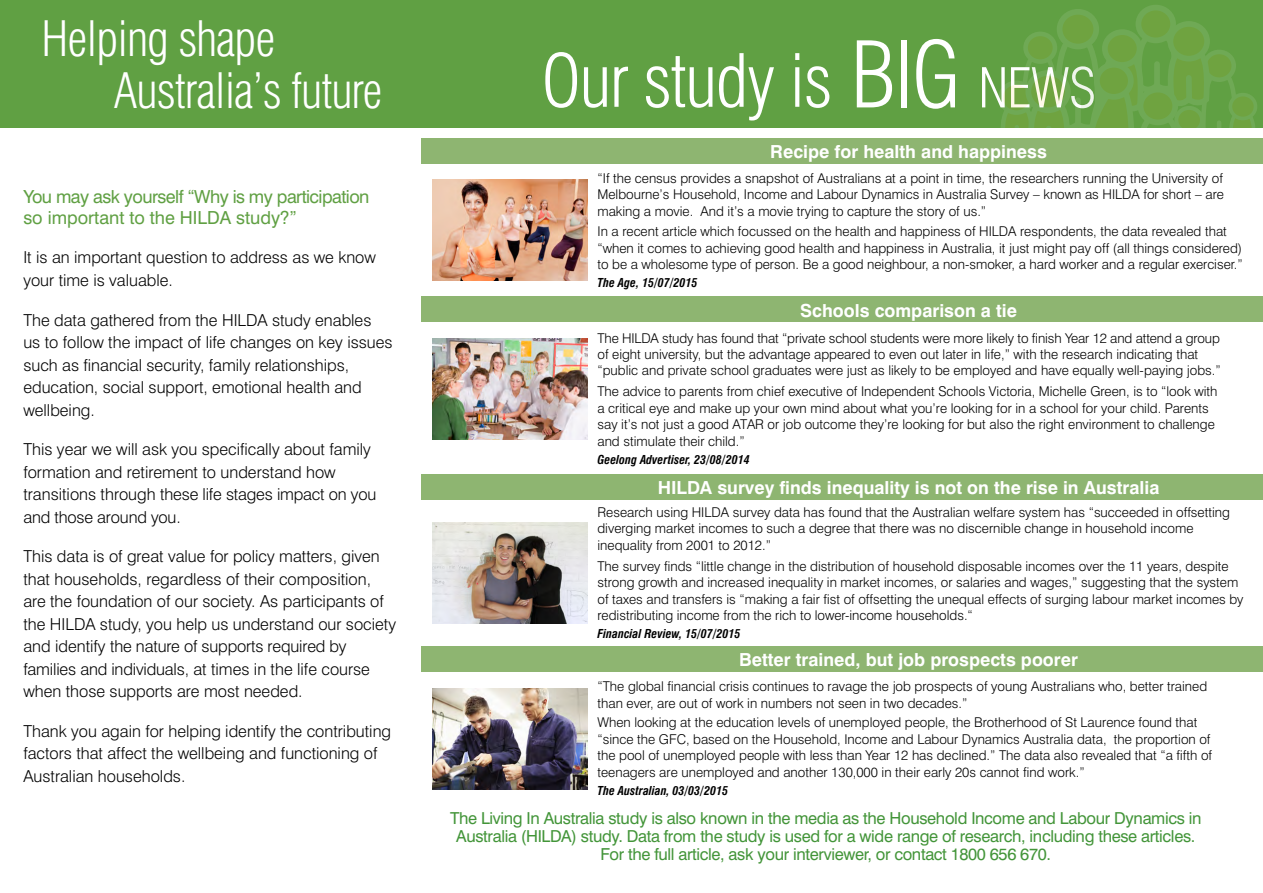
<style>
.page{position:relative;width:1263px;height:893px;background:#fff}
.page>*{position:absolute;margin:0;border:0;box-sizing:border-box;transform-origin:0 0}
.t1{font:300 condensed 72px "Swiss 721 BT";letter-spacing:-.02em;color:#fff}
.t2{font:300 condensed 48px/52.5px "Swiss 721 BT";letter-spacing:-.02em;color:#fff}
.t3{font:700 18px "Swiss 721 BT";color:#fff}
.t4{font:18px/21px "Swiss 721 BT";letter-spacing:-.03em;color:#60a043}
.t5{font:300 16.5px/22.5px "Swiss 721 BT";color:#000}
.t6{font:16.5px/18px "Swiss 721 BT";letter-spacing:-.02em;color:#439539;text-align:center}
.t7{font:300 13.5px/16.5px "Swiss 721 BT";color:#000}
.t8{font:italic 700 condensed 12px "Swiss 721 BT";color:#000}
.s1{font-size:90px}
.s2{font-size:54px}
</style>
<div class="page">
<div style="left:0;top:0;width:1263px;height:128px;background:#60a043"></div>
<div style="left:1023px;top:32px;width:34px;height:32px;border:5px solid #fff;border-radius:50%"></div>
<svg style="left:1138px;top:8px;width:35px;height:32px"></svg>
<div style="left:1135px;top:5px;width:41px;height:38px;border:6px solid #fff;border-radius:50%"></div>
<svg style="left:1059px;top:12px;width:37px;height:35px"></svg>
<div style="left:1057px;top:9px;width:42px;height:40px;border:6px solid #fff;border-radius:50%"></div>
<svg style="left:1170px;top:24px;width:37px;height:35px"></svg>
<div style="left:1167px;top:21px;width:43px;height:41px;border:6px solid #fff;border-radius:50%"></div>
<div style="left:1102px;top:29px;width:40px;height:39px;border:6px solid #fff;border-radius:50%"></div>
<svg style="left:998px;top:33px;width:259px;height:95px"></svg>
<div style="left:421px;top:138px;width:842px;height:26px;background:#8eb571"></div>
<div style="left:421px;top:297px;width:842px;height:25px;background:#8eb571"></div>
<div style="left:421px;top:474px;width:842px;height:26px;background:#8eb571"></div>
<div style="left:421px;top:646px;width:842px;height:26px;background:#8eb571"></div>
<img style="left:432px;top:522px;width:155px;height:101px">
<img style="left:432px;top:688px;width:155px;height:101px">
<img style="left:432px;top:339px;width:155px;height:101px">
<img style="left:432px;top:180px;width:155px;height:101px">
<h2 class="t2" style="left:113px;top:12px;width:271px;text-indent:-72px">Helping shape<br>Australia’s future</h2>
<h3 class="t4" style="left:23px;top:186px;width:348px">You may ask yourself “Why is my participation so important to the HILDA study?”</h3>
<p class="t5" style="left:23px;top:246px;width:354px">It is an important question to address as we know your time is valuable.</p>
<p class="t5" style="left:23px;top:308px;width:371px">The data gathered from the HILDA study enables<br>us to follow the impact of life changes on key issues such as financial security, family relationships, education, social support, emotional health and wellbeing.</p>
<p class="t5" style="left:23px;top:438px;width:354px">This year we will ask you specifically about family formation and retirement to understand how transitions through these life stages impact on you and those around you.</p>
<p class="t5" style="left:23px;top:545px;width:374px">This data is of great value for policy matters, given that households, regardless of their composition, are the foundation of our society. As participants of the HILDA study, you help us understand our society and identify the nature of supports required by families and individuals, at times in the life course when those supports are most needed.</p>
<p class="t5" style="left:23px;top:719px;width:369px">Thank you again for helping identify the contributing factors that affect the wellbeing and functioning of<br>Australian households.</p>
<h1 class="t1" style="left:541px;top:37px;width:556px">Our study is <span class="s1">BIG</span> <span class="s2">NEWS</span></h1>
<h3 class="t3" style="left:770px;top:141px;width:278px">Recipe for health and happiness</h3>
<p class="t7" style="left:597px;top:169px;width:628px;text-align:justify">“If the census provides a snapshot of Australians at a point in time, the researchers running the University of Melbourne’s Household, Income and Labour Dynamics in Australia Survey – known as HILDA for short – are making a movie. And it’s a movie trying to capture the story of us.”</p>
<p class="t7" style="left:597px;top:223px;width:647px">In a recent article which focussed on the health and happiness of HILDA respondents, the data revealed that “when it comes to achieving good health and happiness in Australia, it just might pay off (all things considered) to be a wholesome type of person. Be a good neighbour, a non-smoker, a hard worker and a regular exerciser.”</p>
<p class="t8" style="left:597px;top:276px;width:101px">The Age, 15/07/2015</p>
<h3 class="t3" style="left:800px;top:299px;width:218px">Schools comparison a tie</h3>
<p class="t7" style="left:597px;top:329px;width:625px">The HILDA study has found that “private school students were more likely to finish Year 12 and attend a group of eight university, but the advantage appeared to even out later in life,” with the research indicating that “public and private school graduates were just as likely to be employed and have equally well-paying jobs.”</p>
<p class="t7" style="left:597px;top:383px;width:622px">The advice to parents from chief executive of Independent Schools Victoria, Michelle Green, is to “look with a critical eye and make up your own mind about what you’re looking for in a school for your child. Parents say it’s not just a good ATAR or job outcome they’re looking for but also the right environment to challenge and stimulate their child.”</p>
<p class="t8" style="left:597px;top:452px;width:154px">Geelong Advertiser, 23/08/2014</p>
<h3 class="t3" style="left:658px;top:477px;width:503px">HILDA survey finds inequality is not on the rise in Australia</h3>
<p class="t7" style="left:597px;top:504px;width:634px">Research using HILDA survey data has found that the Australian welfare system has “succeeded in offsetting diverging market incomes to such a degree that there was no discernible change in household income inequality from 2001 to 2012.”</p>
<p class="t7" style="left:597px;top:557px;width:648px">The survey finds “little change in the distribution of household disposable incomes over the 11 years, despite strong growth and increased inequality in market incomes, or salaries and wages,” suggesting that the system of taxes and transfers is “making a fair fist of offsetting the unequal effects of surging labour market incomes by redistributing income from the rich to lower-income households.“</p>
<p class="t8" style="left:597px;top:627px;width:144px">Financial Review, 15/07/2015</p>
<h3 class="t3" style="left:739px;top:649px;width:340px">Better trained, but job prospects poorer</h3>
<p class="t7" style="left:597px;top:678px;width:611px">“The global financial crisis continues to ravage the job prospects of young Australians who, better trained than ever, are out of work in numbers not seen in two decades.”</p>
<p class="t7" style="left:597px;top:714px;width:616px">When looking at the education levels of unemployed people, the Brotherhood of St Laurence found that “since the GFC, based on the Household, Income and Labour Dynamics Australia data, the proportion of the pool of unemployed people with less than Year 12 has declined.” The data also revealed that “a fifth of teenagers are unemployed and another 130,000 in their early 20s cannot find work.”</p>
<p class="t8" style="left:597px;top:783px;width:132px">The Australian, 03/03/2015</p>
<p class="t6" style="left:450px;top:809px;width:753px">The Living In Australia study is also known in the media as the Household Income and Labour Dynamics in<br>Australia (HILDA) study. Data from the study is used for a wide range of research, including these articles.<br>For the full article, ask your interviewer, or contact 1800 656 670.</p>
</div>
